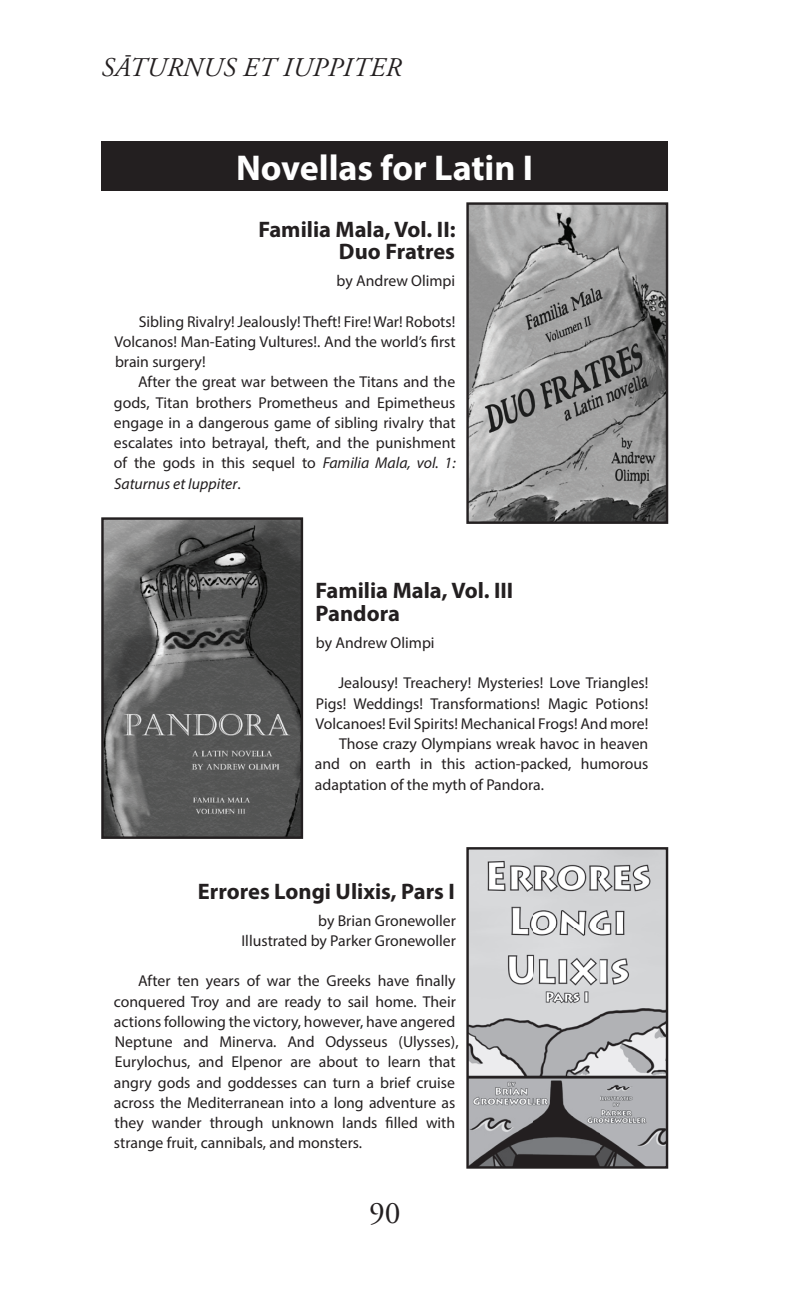
<style>
.page{position:relative;width:810px;height:1296px;background:#fff}
.page>*{position:absolute;margin:0;border:0;box-sizing:border-box;transform-origin:0 0}
.t1{font:700 36px "Myriad Pro";color:#fff}
.t2{font:31.5px "Adobe Garamond Pro";color:#231f20}
.t3{font:italic 27px "Adobe Garamond Pro";letter-spacing:.015em;color:#231f20}
.t4{font:700 22.5px/22.5px "Myriad Pro";color:#231f20;text-align:right}
.t5{font:15.75px/20.2px "Myriad Pro";color:#231f20;text-align:justify}
.s1{font-style:italic}
</style>
<div class="page">
<div style="left:101px;top:142px;width:567px;height:49px;background:#231f20"></div>
<img style="left:469px;top:205px;width:196px;height:316px">
<div style="left:466px;top:202px;width:202px;height:322px;border:2px solid #231f20"></div>
<img style="left:104px;top:520px;width:196px;height:316px">
<div style="left:101px;top:517px;width:202px;height:322px;border:2px solid #231f20"></div>
<img style="left:469px;top:850px;width:196px;height:316px">
<div style="left:466px;top:847px;width:202px;height:322px;border:2px solid #231f20"></div>
<h3 class="t3" style="left:101px;top:52px;width:301px">SĀTURNUS ET IUPPITER</h3>
<h1 class="t1" style="left:236px;top:144px;width:299px">Novellas for Latin I</h1>
<h3 class="t4" style="left:258px;top:217px;width:199px">Familia Mala, Vol. II:<br>Duo Fratres</h3>
<p class="t5" style="left:337px;top:270px;width:120px">by Andrew Olimpi</p>
<p class="t5" style="left:114px;top:311px;width:343px;text-indent:24px">Sibling Rivalry! Jealously! Theft! Fire! War! Robots!<br>Volcanos! Man-Eating Vultures!. And the world’s first brain surgery!</p>
<p class="t5" style="left:114px;top:372px;width:343px;text-indent:24px">After the great war between the Titans and the gods, Titan brothers Prometheus and Epimetheus engage in a dangerous game of sibling rivalry that escalates into betrayal, theft, and the punishment of the gods in this sequel to <span class="s1">Familia Mala, vol. 1:<br>Saturnus et Iuppiter</span>.</p>
<h3 class="t4" style="left:316px;top:579px;width:199px;text-align:left">Familia Mala, Vol. III<br>Pandora</h3>
<p class="t5" style="left:316px;top:632px;width:120px">by Andrew Olimpi</p>
<p class="t5" style="left:338px;top:673px;width:312px">Jealousy! Treachery! Mysteries! Love Triangles!</p>
<p class="t5" style="left:316px;top:693px;width:334px">Pigs! Weddings! Transformations! Magic Potions!</p>
<p class="t5" style="left:315px;top:713px;width:335px">Volcanoes! Evil Spirits! Mechanical Frogs! And more!</p>
<p class="t5" style="left:339px;top:733px;width:311px">Those crazy Olympians wreak havoc in heaven</p>
<p class="t5" style="left:315px;top:754px;width:335px">and on earth in this action-packed, humorous</p>
<p class="t5" style="left:315px;top:774px;width:231px">adaptation of the myth of Pandora.</p>
<h3 class="t4" style="left:198px;top:879px;width:259px">Errores Longi Ulixis, Pars I</h3>
<p class="t5" style="left:241px;top:910px;width:216px;text-align:right">by Brian Gronewoller<br>Illustrated by Parker Gronewoller</p>
<p class="t5" style="left:114px;top:971px;width:346px;text-align:left;text-indent:24px">After ten years of war the Greeks have finally conquered Troy and are ready to sail home. Their actions following the victory, however, have angered Neptune and Minerva. And Odysseus (Ulysses), Eurylochus, and Elpenor are about to learn that angry gods and goddesses can turn a brief cruise across the Mediterranean into a long adventure as they wander through unknown lands filled with strange fruit, cannibals, and monsters.</p>
<h2 class="t2" style="left:369px;top:1194px;width:33px">90</h2>
</div>
